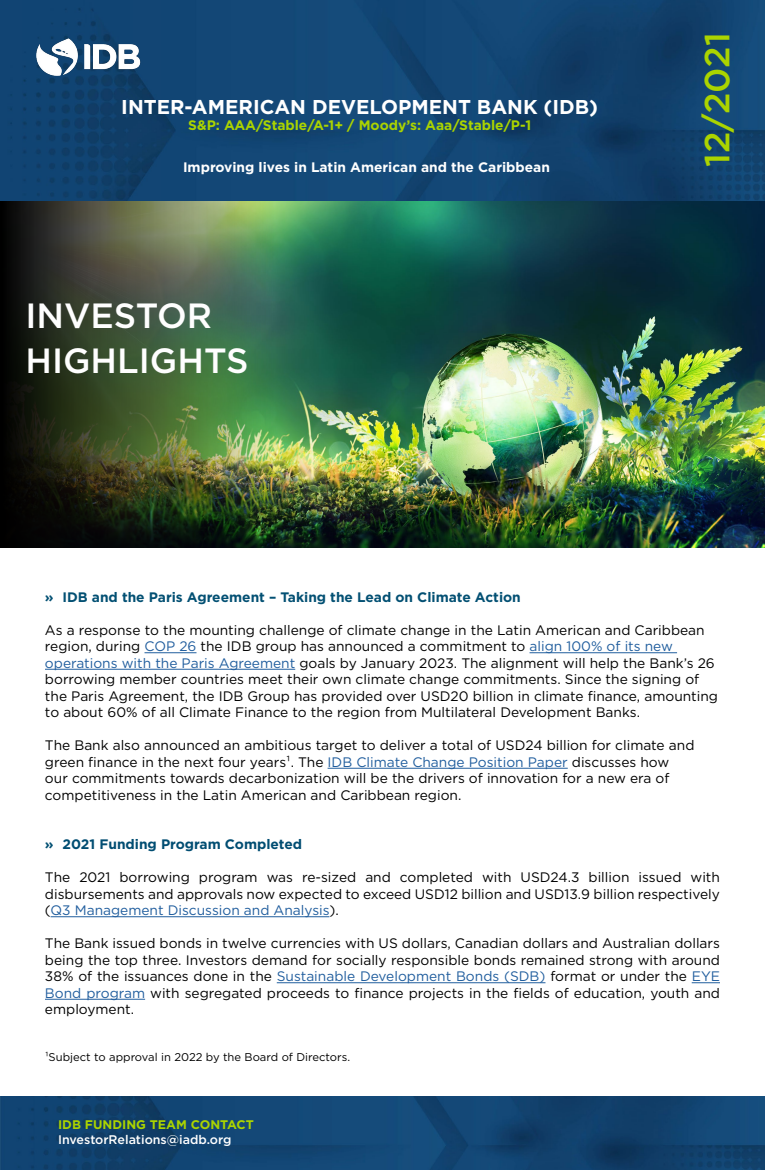
<style>
.page{position:relative;width:765px;height:1170px;background:#fff}
.page>*{position:absolute;margin:0;border:0;box-sizing:border-box;transform-origin:0 0}
.t1{font:500 35px/45px "Gotham";color:#fefefe}
.t2{font:500 35px "Gotham";color:#abd400}
.t3{font:700 20px "Gotham";color:#fff}
.t4{font:13.75px/16.5px "Gotham";color:#000}
.t5{font:700 13.75px "Gotham";color:#035073}
.t6{font:700 13.75px "Gotham";color:#fff}
.t7{font:700 13.75px "Gotham";color:#abd400}
.t8{font:700 13.75px "Gotham";color:#004d72}
.t9{font:500 12.5px "Gotham";color:#fff}
.t10{font:700 12.5px "Gotham";color:#abd400}
.t11{font:11.25px "Gotham";color:#000}
.s1{color:#215e9e}
.s2{color:#035073}
</style>
<div class="page">
<img style="left:0;top:0;width:765px;height:548px">
<hr style="left:145px;top:652px;width:52px;height:1px;background:#215e9e">
<hr style="left:530px;top:652px;width:147px;height:1px;background:#215e9e">
<hr style="left:45px;top:669px;width:250px;height:1px;background:#215e9e">
<hr style="left:328px;top:768px;width:240px;height:1px;background:#215e9e">
<hr style="left:51px;top:916px;width:278px;height:1px;background:#215e9e">
<hr style="left:277px;top:982px;width:268px;height:1px;background:#215e9e">
<svg style="left:692px;top:982px;width:28px;height:1px"></svg>
<hr style="left:45px;top:999px;width:100px;height:1px;background:#215e9e">
<img style="left:33px;top:34px;width:109px;height:44px">
<img style="left:0;top:202px;width:297px;height:346px">
<img style="left:0;top:1097px;width:765px;height:73px">
<h2 class="t3" style="left:121px;top:93px;width:478px">INTER-AMERICAN DEVELOPMENT BANK (IDB)</h2>
<p class="t7" style="left:188px;top:116px;width:344px">S&amp;P: AAA/Stable/A-1+ / Moody’s: Aaa/Stable/P-1</p>
<p class="t6" style="left:183px;top:158px;width:368px">Improving lives in Latin American and the Caribbean</p>
<h1 class="t1" style="left:25px;top:292px;width:225px">INVESTOR<br>HIGHLIGHTS</h1>
<h1 class="t2" style="left:694px;top:167px;width:136px;rotate:-90deg">12/2021</h1>
<p class="t5" style="left:45px;top:588px;width:477px">» IDB and the Paris Agreement – Taking the Lead on Climate Action</p>
<p class="t4" style="left:45px;top:621px;width:675px">As a response to the mounting challenge of climate change in the Latin American and Caribbean region, during <span class="s1">COP 26</span> the IDB group has announced a commitment to <span class="s1">align 100% of its new operations with the Paris Agreement</span> goals by January 2023. The alignment will help the Bank’s 26 borrowing member countries meet their own climate change commitments. Since the signing of the Paris Agreement, the IDB Group has provided over USD20 billion in climate finance, amounting to about 60% of all Climate Finance to the region from Multilateral Development Banks.</p>
<p class="t4" style="left:45px;top:737px;width:651px">The Bank also announced an ambitious target to deliver a total of USD24 billion for climate and green finance in the next four years¹. The <span class="s1">IDB Climate Change Position Paper</span> discusses how our commitments towards decarbonization will be the drivers of innovation for a new era of competitiveness in the Latin American and Caribbean region.</p>
<p class="t8" style="left:45px;top:835px;width:259px"><span class="s2">»</span> 2021 Funding Program Completed</p>
<p class="t4" style="left:45px;top:869px;width:677px;text-align:justify">The 2021 borrowing program was re-sized and completed with USD24.3 billion issued with disbursements and approvals now expected to exceed USD12 billion and USD13.9 billion respectively (<span class="s1">Q3 Management Discussion and Analysis</span>).</p>
<p class="t4" style="left:45px;top:935px;width:677px;text-align:justify">The Bank issued bonds in twelve currencies with US dollars, Canadian dollars and Australian dollars being the top three. Investors demand for socially responsible bonds remained strong with around 38% of the issuances done in the <span class="s1">Sustainable Development Bonds (SDB)</span> format or under the <span class="s1">EYE Bond program</span> with segregated proceeds to finance projects in the fields of education, youth and employment.</p>
<p class="t11" style="left:45px;top:1050px;width:307px">¹Subject to approval in 2022 by the Board of Directors.</p>
<p class="t10" style="left:58px;top:1116px;width:197px">IDB FUNDING TEAM CONTACT</p>
<p class="t9" style="left:58px;top:1131px;width:175px">InvestorRelations@iadb.org</p>
</div>
